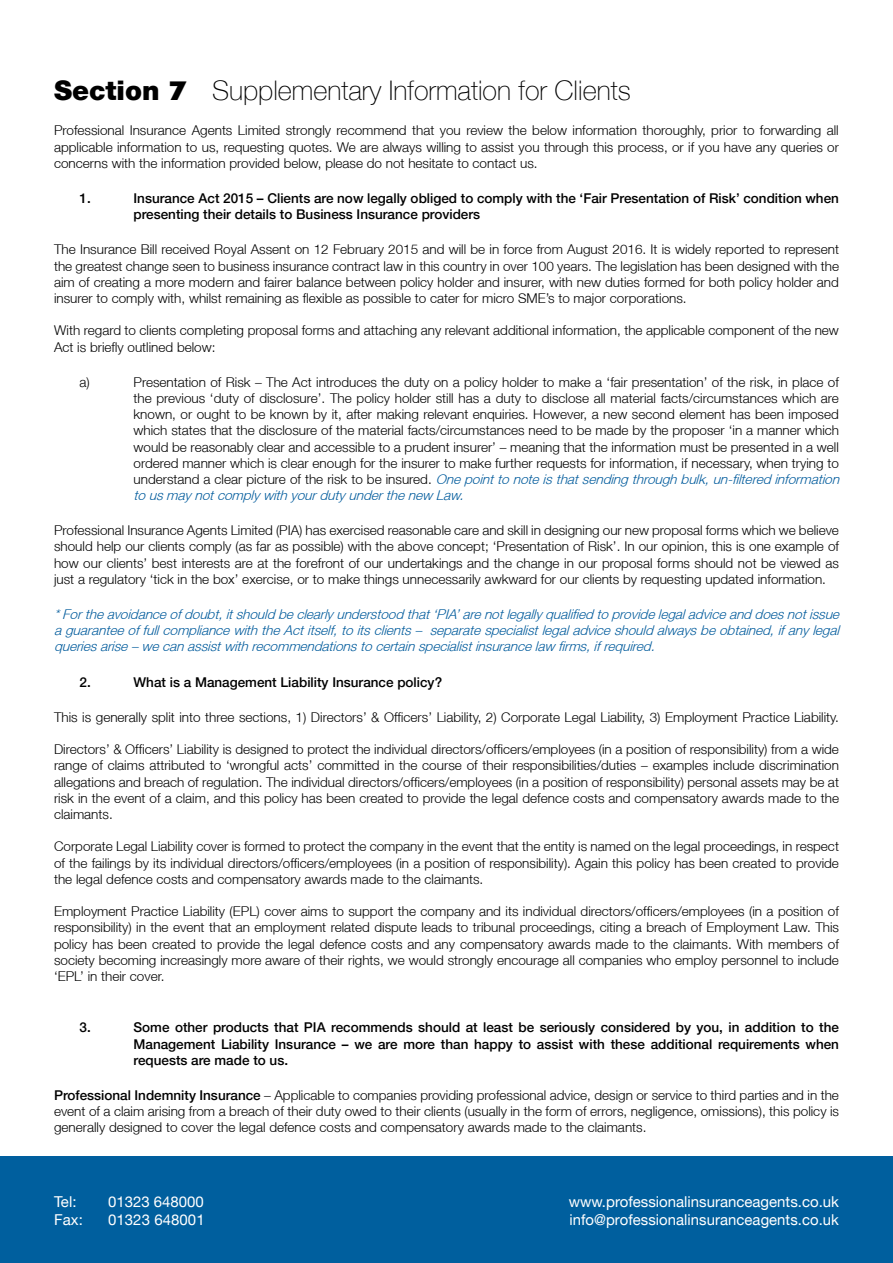
<style>
.page{position:relative;width:893px;height:1263px;background:#fff}
.page>*{position:absolute;margin:0;border:0;box-sizing:border-box;transform-origin:0 0}
.t1{font:100 27px "Helvetica Neue LT";color:#000}
.t2{font:900 27px "Helvetica Neue LT";color:#000}
.t3{font:15px/18px "Helvetica Neue LT";color:#fff}
.t4{font:300 13.5px/16.2px "Helvetica Neue LT";color:#000;text-align:justify}
.t5{font:500 13.5px/16.2px "Helvetica Neue LT";color:#000}
.t6{font:italic 300 13.5px/16.2px "Helvetica Neue LT";color:#005b9c;text-align:justify}
.s1{font-style:italic;color:#005b9c}
.s2{font-weight:500}
</style>
<div class="page">
<div style="left:0;top:1156px;width:893px;height:107px;background:#005f9e"></div>
<p class="t2" style="left:54px;top:75px;width:107px">Section</p>
<p class="t1" style="left:212px;top:75px;width:420px">Supplementary Information for Clients</p>
<p class="t4" style="left:54px;top:122px;width:787px">Professional Insurance Agents Limited strongly recommend that you review the below information thoroughly, prior to forwarding all applicable information to us, requesting quotes. We are always willing to assist you through this process, or if you have any queries or concerns with the information provided below, please do not hesitate to contact us.</p>
<p class="t5" style="left:80px;top:190px;width:13px">1.</p>
<p class="t5" style="left:134px;top:190px;width:707px">Insurance Act 2015 – Clients are now legally obliged to comply with the ‘Fair Presentation of Risk’ condition when presenting their details to Business Insurance providers</p>
<p class="t4" style="left:54px;top:241px;width:786px">The Insurance Bill received Royal Assent on 12 February 2015 and will be in force from August 2016. It is widely reported to represent the greatest change seen to business insurance contract law in this country in over 100 years. The legislation has been designed with the aim of creating a more modern and fairer balance between policy holder and insurer, with new duties formed for both policy holder and insurer to comply with, whilst remaining as flexible as possible to cater for micro SME’s to major corporations.</p>
<p class="t4" style="left:54px;top:322px;width:786px">With regard to clients completing proposal forms and attaching any relevant additional information, the applicable component of the new<br>Act is briefly outlined below:</p>
<p class="t4" style="left:80px;top:373px;width:12px">a)</p>
<p class="t4" style="left:134px;top:373px;width:711px;text-align:left">Presentation of Risk – The Act introduces the duty on a policy holder to make a ‘fair presentation’ of the risk, in place of the previous ‘duty of disclosure’. The policy holder still has a duty to disclose all material facts/circumstances which are known, or ought to be known by it, after making relevant enquiries. However, a new second element has been imposed which states that the disclosure of the material facts/circumstances need to be made by the proposer ‘in a manner which would be reasonably clear and accessible to a prudent insurer’ – meaning that the information must be presented in a well ordered manner which is clear enough for the insurer to make further requests for information, if necessary, when trying to u n d e r s t a n d a c l e a r p i c t u r e o f t h e r i s k t o b e i n s u r e d . <span class="s1">Onepointtonoteisthatsendingthroughbulk,un-filteredinformation tousmay notcomply withyourduty underthenew Law.</span></p>
<p class="t4" style="left:54px;top:522px;width:786px">Professional Insurance Agents Limited (PIA) has exercised reasonable care and skill in designing our new proposal forms which we believe should help our clients comply (as far as possible) with the above concept; ‘Presentation of Risk’. In our opinion, this is one example of how our clients’ best interests are at the forefront of our undertakings and the change in our proposal forms should not be viewed as just a regulatory ‘tick in the box’ exercise, or to make things unnecessarily awkward for our clients by requesting updated information.</p>
<p class="t6" style="left:54px;top:606px;width:791px">*Fortheavoidanceofdoubt,itshouldbeclearly understoodthat‘PIA’arenotlegally qualifiedtoprovidelegaladviceanddoesnotissue aguaranteeoffullcompliancewiththeActitself,toitsclients– separatespecialistlegaladviceshouldalwaysbeobtained,ifany legal queriesarise–wecanassistwithrecommendationstocertainspecialistinsurancelaw firms,ifrequired.</p>
<p class="t5" style="left:80px;top:673px;width:13px">2.</p>
<p class="t5" style="left:134px;top:673px;width:310px">What is a Management Liability Insurance policy?</p>
<p class="t4" style="left:54px;top:708px;width:786px">This is generally split into three sections, 1) Directors’ &amp; Officers’ Liability, 2) Corporate Legal Liability, 3) Employment Practice Liability.</p>
<p class="t4" style="left:54px;top:741px;width:787px">Directors’ &amp; Officers’ Liability is designed to protect the individual directors/officers/employees (in a position of responsibility) from a wide range of claims attributed to ‘wrongful acts’ committed in the course of their responsibilities/duties – examples include discrimination allegations and breach of regulation. The individual directors/officers/employees (in a position of responsibility) personal assets may be at risk in the event of a claim, and this policy has been created to provide the legal defence costs and compensatory awards made to the claimants.</p>
<p class="t4" style="left:54px;top:838px;width:786px">Corporate Legal Liability cover is formed to protect the company in the event that the entity is named on the legal proceedings, in respect of the failings by its individual directors/officers/employees (in a position of responsibility). Again this policy has been created to provide the legal defence costs and compensatory awards made to the claimants.</p>
<p class="t4" style="left:54px;top:903px;width:787px">Employment Practice Liability (EPL) cover aims to support the company and its individual directors/officers/employees (in a position of responsibility) in the event that an employment related dispute leads to tribunal proceedings, citing a breach of Employment Law. This policy has been created to provide the legal defence costs and any compensatory awards made to the claimants. With members of society becoming increasingly more aware of their rights, we would strongly encourage all companies who employ personnel to include ‘EPL’ in their cover.</p>
<p class="t5" style="left:80px;top:1019px;width:13px">3.</p>
<p class="t5" style="left:134px;top:1019px;width:707px;text-align:justify">Some other products that PIA recommends should at least be seriously considered by you, in addition to the Management Liability Insurance – we are more than happy to assist with these additional requirements when requests are made to us.</p>
<p class="t4" style="left:54px;top:1087px;width:787px"><span class="s2">Professional Indemnity Insurance</span> – Applicable to companies providing professional advice, design or service to third parties and in the event of a claim arising from a breach of their duty owed to their clients (usually in the form of errors, negligence, omissions), this policy is generally designed to cover the legal defence costs and compensatory awards made to the claimants.</p>
<p class="t3" style="left:54px;top:1192px;width:24px">Tel:</p>
<p class="t3" style="left:108px;top:1192px;width:97px">01323 648000</p>
<p class="t3" style="left:54px;top:1210px;width:30px">Fax:</p>
<p class="t3" style="left:108px;top:1210px;width:98px">01323 648001</p>
<p class="t3" style="left:569px;top:1192px;width:272px">www.professionalinsuranceagents.co.uk info@professionalinsuranceagents.co.uk</p>
</div>
